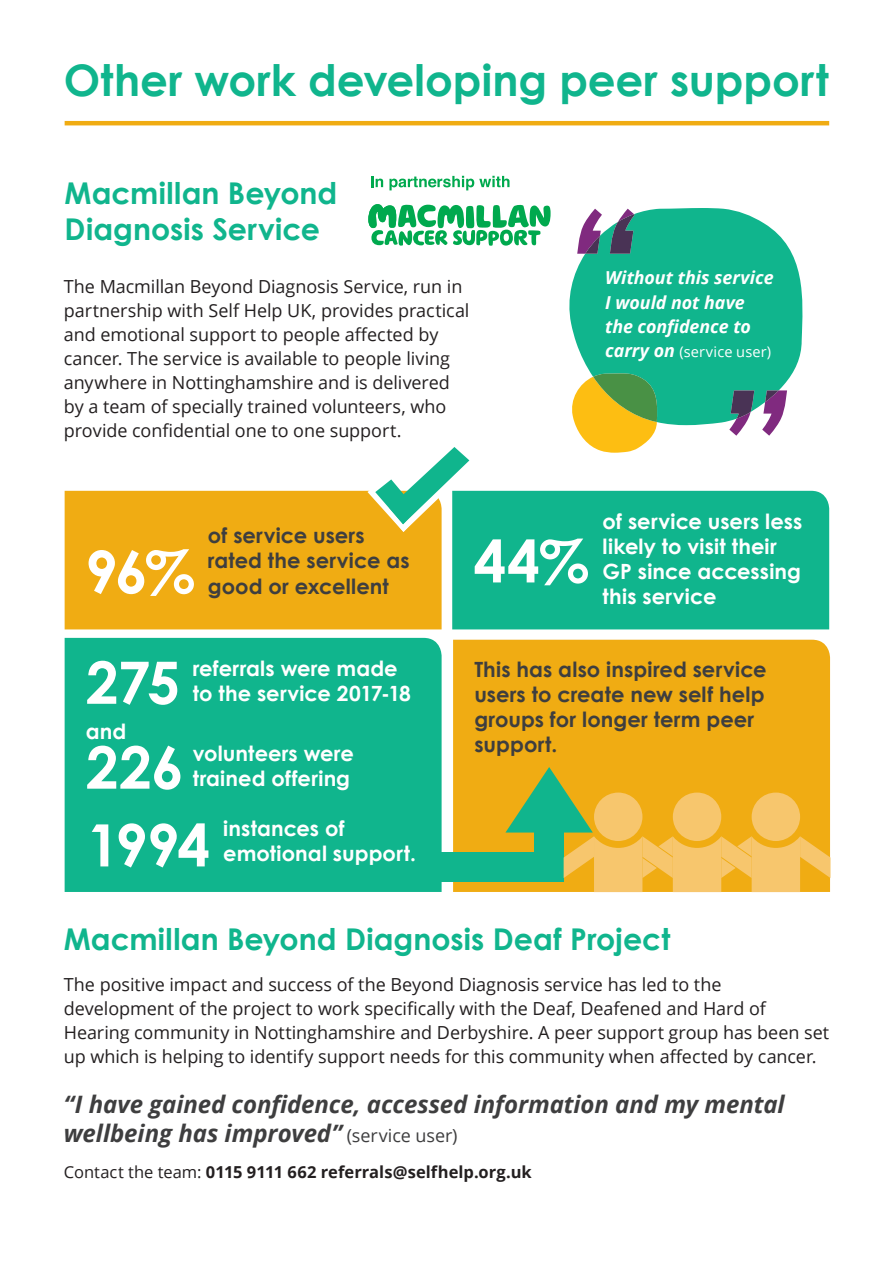
<style>
.page{position:relative;width:893px;height:1263px;background:#fff}
.page>*{position:absolute;margin:0;border:0;box-sizing:border-box;transform-origin:0 0}
.t1{font:700 58.5px "Century Gothic";letter-spacing:-.02em;color:#fff}
.t2{font:700 43.5px "Century Gothic";color:#10b58d}
.t3{font:700 30px/36px "Century Gothic";color:#10b58d}
.t4{font:italic 700 24px/28.5px "Open Sans";letter-spacing:-.005em;color:#3e3e3f}
.t5{font:700 21px/25.2px "Century Gothic";letter-spacing:.005em;color:#fff}
.t6{font:700 21px/25.2px "Century Gothic";letter-spacing:.005em;color:#3e3e3f}
.t7{font:18px/24px "Open Sans";letter-spacing:-.005em;color:#231f20}
.t8{font:italic 700 17.85px/24.3px "Open Sans";letter-spacing:-.005em;color:#fff}
.t9{font:700 16.5px "Open Sans";letter-spacing:.005em;color:#231f20}
.t10{font:14.55px "Open Sans";letter-spacing:.01em;color:#fff}
.s1{font-weight:700;font-style:italic;font-size:17.85px}
.s2{font-weight:400;font-style:normal;font-size:18px}
.s3{font-weight:400}
</style>
<div class="page">
<svg style="left:371px;top:176px;width:12px;height:11px"></svg>
<svg style="left:389px;top:176px;width:120px;height:14px"></svg>
<svg style="left:368px;top:204px;width:183px;height:42px"></svg>
<div style="left:65px;top:491px;width:377px;height:138px;background:#f0ac13"></div>
<div style="left:452px;top:491px;width:377px;height:138px;background:#10b58d"></div>
<div style="left:453px;top:640px;width:377px;height:252px;background:#f0ac13"></div>
<div style="left:420px;top:852px;width:144px;height:29px;background:#10b58d"></div>
<div style="left:65px;top:638px;width:377px;height:254px;background:#10b58d"></div>
<svg style="left:505px;top:767px;width:325px;height:125px;background:#d5b744"></svg>
<svg style="left:367px;top:447px;width:103px;height:85px"></svg>
<svg style="left:569px;top:208px;width:234px;height:217px;background:#28bc98"></svg>
<svg style="left:729px;top:390px;width:58px;height:46px"></svg>
<svg style="left:610px;top:209px;width:25px;height:45px"></svg>
<svg style="left:577px;top:209px;width:25px;height:45px"></svg>
<svg style="left:569px;top:373px;width:90px;height:80px"></svg>
<hr style="left:65px;top:121px;width:764px;height:4px;background:#f0ac13">
<p class="t2" style="left:64px;top:53px;width:766px">Other work developing peer support</p>
<p class="t3" style="left:65px;top:175px;width:274px">Macmillan Beyond<br>Diagnosis Service</p>
<p class="t7" style="left:64px;top:274px;width:407px">The Macmillan Beyond Diagnosis Service, run in partnership with Self Help UK, provides practical and emotional support to people affected by cancer. The service is available to people living anywhere in Nottinghamshire and is delivered by a team of specially trained volunteers, who provide confidential one to one support.</p>
<p class="t8" style="left:605px;top:265px;width:170px">Without this service<br>I would not have the confidence to</p>
<p class="t10" style="left:605px;top:342px;width:167px"><span class="s1">carry on</span> (service user)</p>
<p class="t1" style="left:85px;top:535px;width:112px">96%</p>
<p class="t6" style="left:208px;top:522px;width:203px">of service users rated the service as good or excellent</p>
<p class="t1" style="left:473px;top:524px;width:117px">44%</p>
<p class="t5" style="left:603px;top:508px;width:201px">of service users less likely to visit their<br>GP since accessing this service</p>
<p class="t1" style="left:86px;top:646px;width:96px">275</p>
<p class="t5" style="left:86px;top:718px;width:42px">and</p>
<p class="t5" style="left:193px;top:655px;width:220px">referrals were made to the service 2017-18</p>
<p class="t5" style="left:193px;top:740px;width:162px">volunteers were trained offering</p>
<p class="t1" style="left:86px;top:731px;width:100px">226</p>
<p class="t1" style="left:87px;top:808px;width:125px">1994</p>
<p class="t5" style="left:223px;top:815px;width:194px">instances of emotional support.</p>
<p class="t6" style="left:474px;top:656px;width:294px">This has also inspired service users to create new self help groups for longer term peer support.</p>
<p class="t3" style="left:64px;top:920px;width:608px">Macmillan Beyond Diagnosis Deaf Project</p>
<p class="t7" style="left:64px;top:972px;width:767px">The positive impact and success of the Beyond Diagnosis service has led to the development of the project to work specifically with the Deaf, Deafened and Hard of Hearing community in Nottinghamshire and Derbyshire. A peer support group has been set up which is helping to identify support needs for this community when affected by cancer.</p>
<p class="t4" style="left:64px;top:1089px;width:722px">“I have gained confidence, accessed information and my mental wellbeing has improved” <span class="s2">(service user)</span></p>
<p class="t9" style="left:64px;top:1161px;width:469px"><span class="s3">Contact the team:</span> 0115 9111 662 referrals@selfhelp.org.uk</p>
</div>
